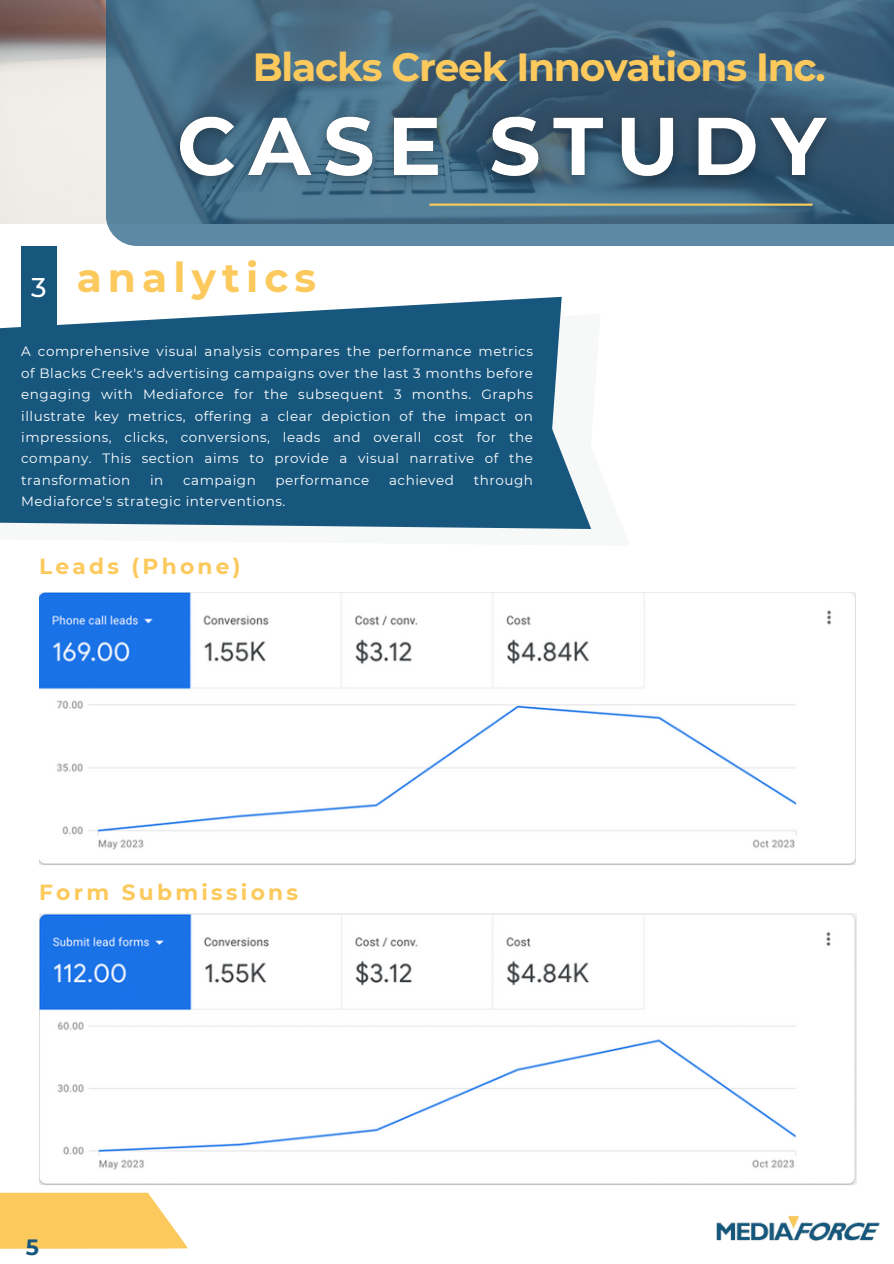
<style>
.page{position:relative;width:894px;height:1264px;background:#fff}
.page>*{position:absolute;margin:0;border:0;box-sizing:border-box;transform-origin:0 0}
.t1{font:700 40.8px "Montserrat";letter-spacing:.15em;color:#fcc95d}
.t2{font:700 39.15px "Montserrat";letter-spacing:-.03em;color:#fcc95d}
.t3{font:500 27px "Montserrat";color:#fff}
.t4{font:700 22.05px "Montserrat";color:#17577e}
.t5{font:700 21.75px "Montserrat";letter-spacing:.15em;color:#fcc95d}
.t6{font:13.5px/21.3px "Montserrat";letter-spacing:.04em;color:#fff;text-align:justify}
</style>
<div class="page">
<img style="left:0;top:0;width:106px;height:223px">
<svg style="left:106px;top:0;width:787px;height:246px;background:#486e88"></svg>
<div style="left:21px;top:246px;width:35px;height:85px;background:#17577e"></div>
<hr style="left:429px;top:203px;width:383px;height:3px;background:#fcc95d">
<svg style="left:0;top:1192px;width:188px;height:56px;background:#fccf6f"></svg>
<img style="left:716px;top:1216px;width:164px;height:25px">
<svg style="left:0;top:297px;width:561px;height:124px;background:#316a8c"></svg>
<div style="left:0;top:421px;width:591px;height:108px;background:#17577e"></div>
<img style="left:39px;top:593px;width:816px;height:272px">
<img style="left:39px;top:913px;width:817px;height:272px">
<img style="left:159px;top:97px;width:689px;height:104px">
<p class="t2" style="left:253px;top:43px;width:574px">Blacks Creek Innovations Inc.</p>
<p class="t3" style="left:31px;top:271px;width:17px">3</p>
<p class="t1" style="left:77px;top:252px;width:241px">analytics</p>
<p class="t6" style="left:21px;top:341px;width:513px">A comprehensive visual analysis compares the performance metrics of Blacks Creek's advertising campaigns over the last 3 months before engaging with Mediaforce for the subsequent 3 months. Graphs illustrate key metrics, offering a clear depiction of the impact on impressions, clicks, conversions, leads and overall cost for the company. This section aims to provide a visual narrative of the transformation</p>
<p class="t6" style="left:150px;top:469px;width:15px">in</p>
<p class="t6" style="left:183px;top:469px;width:74px">campaign</p>
<p class="t6" style="left:275px;top:469px;width:95px">performance</p>
<p class="t6" style="left:389px;top:469px;width:66px">achieved</p>
<p class="t6" style="left:473px;top:469px;width:61px">through</p>
<p class="t6" style="left:21px;top:490px;width:266px">Mediaforce's strategic interventions.</p>
<p class="t5" style="left:39px;top:553px;width:203px">Leads (Phone)</p>
<p class="t5" style="left:39px;top:879px;width:260px">Form Submissions</p>
<p class="t4" style="left:26px;top:1233px;width:15px">5</p>
</div>
